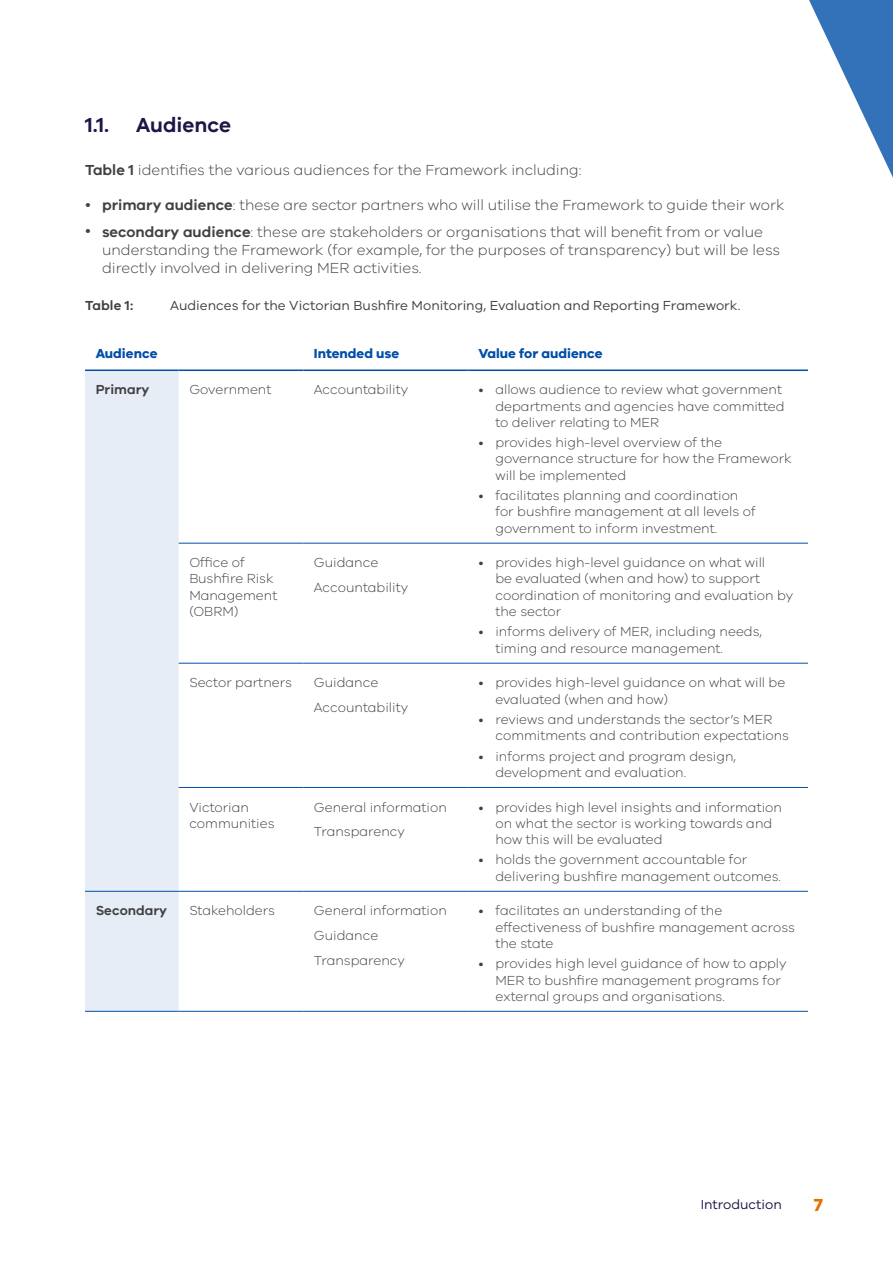
<style>
.page{position:relative;width:893px;height:1263px;background:#fff}
.page>*{position:absolute;margin:0;border:0;box-sizing:border-box;transform-origin:0 0}
.t1{font:600 21px "VIC";color:#201547}
.t2{font:700 18px "VIC";color:#e57200}
.t3{font:300 15px/18px "VIC";color:#414042}
.t4{font:300 13.5px/16.2px "VIC";color:#414042}
.t5{font:13.5px "VIC";color:#414042}
.t6{font:700 13.5px "VIC";color:#004ea8}
.t7{font:600 13.5px "VIC";color:#414042}
.t8{font:13.5px "VIC";color:#201547}
.s1{font-weight:600}
</style>
<div class="page">
<div style="left:85px;top:371px;width:94px;height:640px;background:#e6edf6"></div>
<hr style="left:179px;top:1011px;width:124px;height:1px;background:#004ea8">
<hr style="left:303px;top:1011px;width:165px;height:1px;background:#004ea8">
<hr style="left:468px;top:1011px;width:340px;height:1px;background:#004ea8">
<hr style="left:85px;top:1011px;width:94px;height:1px;background:#004ea8">
<hr style="left:85px;top:369px;width:94px;height:2px;background:#004ea8">
<hr style="left:179px;top:369px;width:124px;height:2px;background:#004ea8">
<hr style="left:303px;top:369px;width:165px;height:2px;background:#004ea8">
<hr style="left:468px;top:369px;width:340px;height:2px;background:#004ea8">
<hr style="left:179px;top:543px;width:124px;height:1px;background:#004ea8">
<hr style="left:303px;top:543px;width:165px;height:1px;background:#004ea8">
<hr style="left:468px;top:543px;width:340px;height:1px;background:#004ea8">
<hr style="left:179px;top:663px;width:124px;height:1px;background:#004ea8">
<hr style="left:303px;top:663px;width:165px;height:1px;background:#004ea8">
<hr style="left:468px;top:663px;width:340px;height:1px;background:#004ea8">
<hr style="left:179px;top:787px;width:124px;height:1px;background:#004ea8">
<hr style="left:303px;top:787px;width:165px;height:1px;background:#004ea8">
<hr style="left:468px;top:787px;width:340px;height:1px;background:#004ea8">
<hr style="left:85px;top:891px;width:94px;height:1px;background:#004ea8">
<hr style="left:179px;top:891px;width:124px;height:1px;background:#004ea8">
<hr style="left:303px;top:891px;width:165px;height:1px;background:#004ea8">
<hr style="left:468px;top:891px;width:340px;height:1px;background:#004ea8">
<svg style="left:809px;top:0;width:84px;height:178px"></svg>
<h1 class="t1" style="left:85px;top:112px;width:26px">1.1.</h1>
<h1 class="t1" style="left:136px;top:112px;width:97px">Audience</h1>
<p class="t3" style="left:85px;top:161px;width:498px"><span class="s1">Table 1</span> identifies the various audiences for the Framework including:</p>
<p class="t3" style="left:85px;top:196px;width:701px">• <span class="s1">primary audience</span>: these are sector partners who will utilise the Framework to guide their work</p>
<p class="t3" style="left:102px;top:222px;width:680px;text-indent:-17px">• <span class="s1">secondary audience</span>: these are stakeholders or organisations that will benefit from or value understanding the Framework (for example, for the purposes of transparency) but will be less directly involved in delivering MER activities.</p>
<p class="t7" style="left:85px;top:298px;width:50px">Table 1:</p>
<p class="t5" style="left:170px;top:298px;width:572px">Audiences for the Victorian Bushfire Monitoring, Evaluation and Reporting Framework.</p>
<p class="t6" style="left:96px;top:345px;width:63px">Audience</p>
<p class="t6" style="left:314px;top:345px;width:87px">Intended use</p>
<p class="t6" style="left:478px;top:345px;width:126px">Value for audience</p>
<p class="t7" style="left:96px;top:382px;width:55px">Primary</p>
<p class="t4" style="left:189px;top:381px;width:84px">Government</p>
<p class="t4" style="left:314px;top:381px;width:96px">Accountability</p>
<p class="t4" style="left:495px;top:381px;width:291px;text-indent:-17px">• allows audience to review what government departments and agencies have committed to deliver relating to MER</p>
<p class="t4" style="left:495px;top:434px;width:298px;text-indent:-17px">• provides high-level overview of the governance structure for how the Framework will be implemented</p>
<p class="t4" style="left:495px;top:487px;width:262px;text-indent:-17px">• facilitates planning and coordination for bushfire management at all levels of government to inform investment.</p>
<p class="t4" style="left:189px;top:554px;width:90px">Office of<br>Bushfire Risk<br>Management (OBRM)</p>
<p class="t4" style="left:314px;top:550px;width:96px;line-height:24.8px">Guidance<br>Accountability</p>
<p class="t4" style="left:495px;top:554px;width:299px;text-indent:-17px">• provides high-level guidance on what will<br>be evaluated (when and how) to support coordination of monitoring and evaluation by the sector</p>
<p class="t4" style="left:495px;top:623px;width:268px;text-indent:-17px">• informs delivery of MER, including needs, timing and resource management.</p>
<p class="t4" style="left:189px;top:674px;width:104px">Sector partners</p>
<p class="t4" style="left:314px;top:670px;width:96px;line-height:24.8px">Guidance<br>Accountability</p>
<p class="t4" style="left:495px;top:674px;width:291px;text-indent:-17px">• provides high-level guidance on what will be evaluated (when and how)</p>
<p class="t4" style="left:495px;top:711px;width:295px;text-indent:-17px">• reviews and understands the sector’s MER commitments and contribution expectations</p>
<p class="t4" style="left:495px;top:747px;width:242px;text-indent:-17px">• informs project and program design, development and evaluation.</p>
<p class="t4" style="left:189px;top:798px;width:87px">Victorian communities</p>
<p class="t4" style="left:314px;top:794px;width:134px;line-height:24.8px">General information<br>Transparency</p>
<p class="t4" style="left:495px;top:798px;width:288px;text-indent:-17px">• provides high level insights and information on what the sector is working towards and how this will be evaluated</p>
<p class="t4" style="left:495px;top:851px;width:287px;text-indent:-17px">• holds the government accountable for delivering bushfire management outcomes.</p>
<p class="t7" style="left:96px;top:903px;width:73px">Secondary</p>
<p class="t4" style="left:189px;top:902px;width:87px">Stakeholders</p>
<p class="t4" style="left:314px;top:898px;width:134px;line-height:24.8px">General information<br>Guidance<br>Transparency</p>
<p class="t4" style="left:495px;top:902px;width:301px;text-indent:-17px">• facilitates an understanding of the effectiveness of bushfire management across the state</p>
<p class="t4" style="left:495px;top:955px;width:293px;text-indent:-17px">• provides high level guidance of how to apply<br>MER to bushfire management programs for external groups and organisations.</p>
<p class="t8" style="left:701px;top:1197px;width:83px">Introduction</p>
<h2 class="t2" style="left:814px;top:1194px;width:11px">7</h2>
</div>
